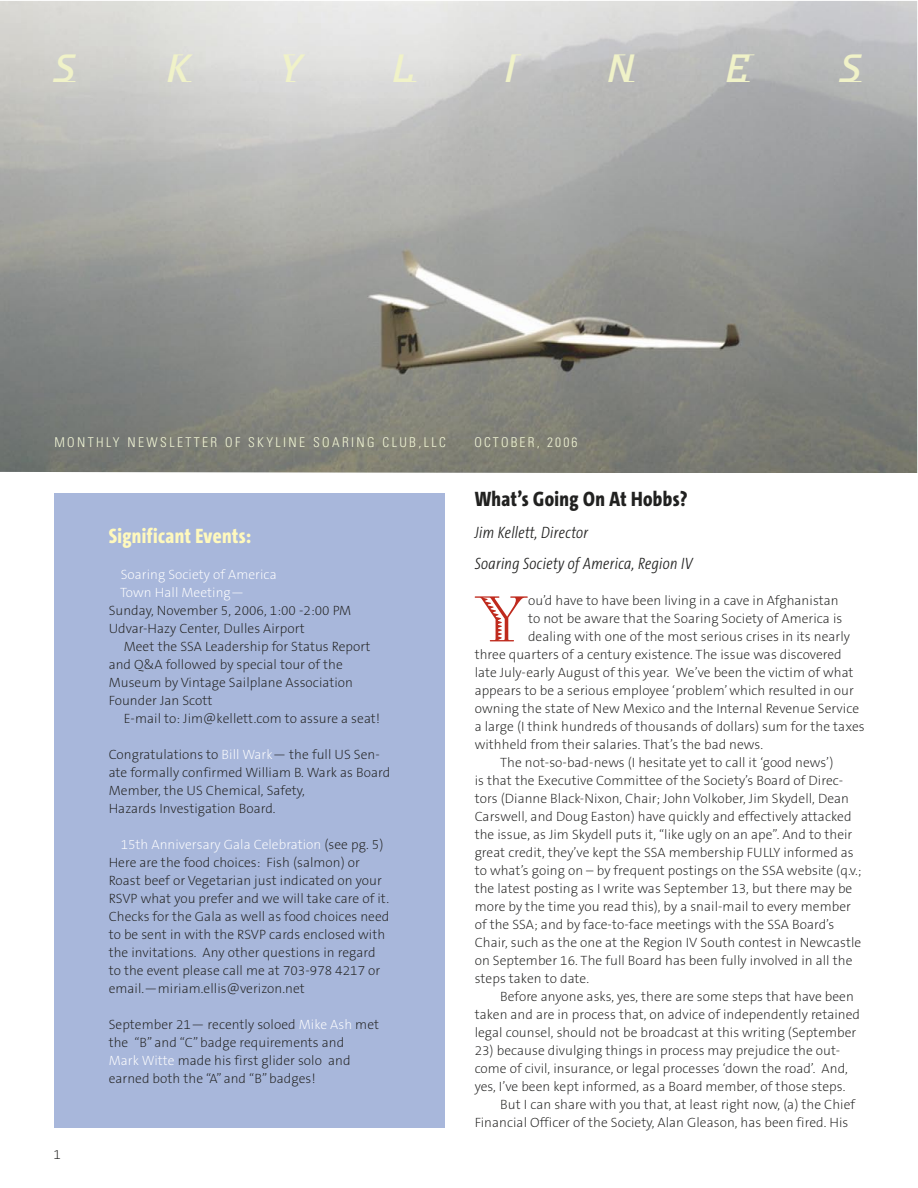
<style>
.page{position:relative;width:918px;height:1188px;background:#fff}
.page>*{position:absolute;margin:0;border:0;box-sizing:border-box;transform-origin:0 0}
.Skyline_text{font:67.5px "Honduras";color:#bf2a1d}
.t1{font:italic 500 45px "Odyssee ITC";color:#f0f2c8}
.Skylines_Head{font:800 21px "The Sans Cd OF8";letter-spacing:.02em;color:#212120}
.Skylines_Head-2{font:800 21px "The Sans Cd OF8";letter-spacing:.02em;color:#fff9bd}
.Skylines_Author{font:italic 300 16.5px "The Sans Cd LF3 i";letter-spacing:.02em;color:#212120}
.Skyline_text-2{font:200 13.5px/18px "The Sans CE B2";letter-spacing:.005em;color:#212120}
.Skyline_text-3{font:200 13.5px/18px "The Sans CE B2";letter-spacing:.005em;color:#fff}
.t2{font:300 condensed 13.5px "Univers";letter-spacing:.18em;color:#f0f4d5}
.t3{font:300 condensed 13.5px "Univers";letter-spacing:.16em;color:#f0f4d5}
.s1{color:#fff}
.s2{color:#212120}
</style>
<div class="page">
<img style="left:0;top:1px;width:917px;height:471px">
<div style="left:55px;top:493px;width:390px;height:635px;background:#a8b7db"></div>
<p class="t1" style="left:54px;top:45px;width:25px">S</p>
<p class="t1" style="left:166px;top:45px;width:26px">K</p>
<p class="t1" style="left:280px;top:45px;width:24px">Y</p>
<p class="t1" style="left:392px;top:45px;width:24px">L</p>
<p class="t1" style="left:504px;top:45px;width:15px">I</p>
<p class="t1" style="left:607px;top:45px;width:31px">N</p>
<p class="t1" style="left:725px;top:45px;width:27px">E</p>
<p class="t1" style="left:840px;top:45px;width:25px">S</p>
<p class="t2" style="left:54px;top:434px;width:393px">MONTHLY NEWSLETTER OF SKYLINE SOARING CLUB,LLC</p>
<p class="t3" style="left:474px;top:434px;width:105px">OCTOBER, 2006</p>
<p class="Skyline_text-2" style="left:53px;top:1146px;width:9px">1</p>
<p class="Skylines_Head-2" style="left:109px;top:525px;width:144px">Significant Events:</p>
<p class="Skyline_text-3" style="left:120px;top:566px;width:158px">Soaring Society of America<br>Town Hall Meeting—</p>
<p class="Skyline_text-2" style="left:109px;top:602px;width:244px">Sunday, November 5, 2006, 1:00 -2:00 PM</p>
<p class="Skyline_text-2" style="left:109px;top:620px;width:198px">Udvar-Hazy Center, Dulles Airport</p>
<p class="Skyline_text-2" style="left:109px;top:638px;width:263px;text-indent:15px">Meet the SSA Leadership for Status Report and Q&amp;A followed by special tour of the Museum by Vintage Sailplane Association Founder Jan Scott</p>
<p class="Skyline_text-2" style="left:124px;top:710px;width:258px">E-mail to: Jim@kellett.com to assure a seat!</p>
<p class="Skyline_text-2" style="left:109px;top:746px;width:283px">Congratulations to <span class="s1">Bill Wark</span>— the full US Sen&shy;ate formally confirmed William B. Wark as Board Member, the US Chemical, Safety,<br>Hazards Investigation Board.</p>
<p class="Skyline_text-3" style="left:121px;top:836px;width:264px">15th Anniversary Gala Celebration <span class="s2">(see pg. 5)</span></p>
<p class="Skyline_text-2" style="left:109px;top:854px;width:282px">Here are the food choices: Fish (salmon) or Roast beef or Vegetarian just indicated on your RSVP what you prefer and we will take care of it.<br>Checks for the Gala as well as food choices need to be sent in with the RSVP cards enclosed with the invitations. Any other questions in regard to the event please call me at 703-978 4217 or email.—miriam.ellis@verizon.net</p>
<p class="Skyline_text-2" style="left:109px;top:1016px;width:272px">September 21— recently soloed <span class="s1">Mike Ash</span> met the “B” and “C” badge requirements and<br><span class="s1">Mark Witte</span> made his first glider solo and earned both the “A” and “B” badges!</p>
<p class="Skylines_Head" style="left:475px;top:488px;width:214px">What’s Going On At Hobbs?</p>
<p class="Skylines_Author" style="left:475px;top:525px;width:115px">Jim Kellett, Director</p>
<p class="Skylines_Author" style="left:475px;top:556px;width:220px">Soaring Society of America, Region IV</p>
<p class="Skyline_text" style="left:475px;top:582px;width:55px">Y</p>
<p class="Skyline_text-2" style="left:528px;top:593px;width:312px">ou’d have to have been living in a cave in Afghanistan</p>
<p class="Skyline_text-2" style="left:528px;top:611px;width:316px">to not be aware that the Soaring Society of America is</p>
<p class="Skyline_text-2" style="left:528px;top:629px;width:323px">dealing with one of the most serious crises in its nearly</p>
<p class="Skyline_text-2" style="left:475px;top:647px;width:369px">three quarters of a century existence. The issue was discovered</p>
<p class="Skyline_text-2" style="left:475px;top:665px;width:380px">late July-early August of this year. We’ve been the victim of what</p>
<p class="Skyline_text-2" style="left:475px;top:683px;width:381px">appears to be a serious employee ‘problem’ which resulted in our</p>
<p class="Skyline_text-2" style="left:475px;top:701px;width:386px">owning the state of New Mexico and the Internal Revenue Service</p>
<p class="Skyline_text-2" style="left:475px;top:719px;width:392px">a large (I think hundreds of thousands of dollars) sum for the taxes</p>
<p class="Skyline_text-2" style="left:475px;top:737px;width:290px">withheld from their salaries. That’s the bad news.</p>
<p class="Skyline_text-2" style="left:475px;top:755px;width:388px;text-indent:26px">The not-so-bad-news (I hesitate yet to call it ‘good news’)<br>is that the Executive Committee of the Society’s Board of Direc&shy;tors (Dianne Black-Nixon, Chair; John Volkober, Jim Skydell, Dean Carswell, and Doug Easton) have quickly and effectively attacked the issue, as Jim Skydell puts it, “like ugly on an ape”. And to their great credit, they’ve kept the SSA membership FULLY informed as to what’s going on – by frequent postings on the SSA website (q.v.; the latest posting as I write was September 13, but there may be more by the time you read this), by a snail-mail to every member of the SSA; and by face-to-face meetings with the SSA Board’s Chair, such as the one at the Region IV South contest in Newcastle on September 16. The full Board has been fully involved in all the steps taken to date.</p>
<p class="Skyline_text-2" style="left:475px;top:989px;width:387px;text-indent:26px">Before anyone asks, yes, there are some steps that have been taken and are in process that, on advice of independently retained legal counsel, should not be broadcast at this writing (September</p>
<p class="Skyline_text-2" style="left:475px;top:1043px;width:375px">23) because divulging things in process may prejudice the out&shy;come of civil, insurance, or legal processes ‘down the road’. And, yes, I’ve been kept informed, as a Board member, of those steps.</p>
<p class="Skyline_text-2" style="left:475px;top:1097px;width:382px;text-indent:26px">But I can share with you that, at least right now, (a) the Chief<br>Financial Officer of the Society, Alan Gleason, has been fired. His</p>
</div>
